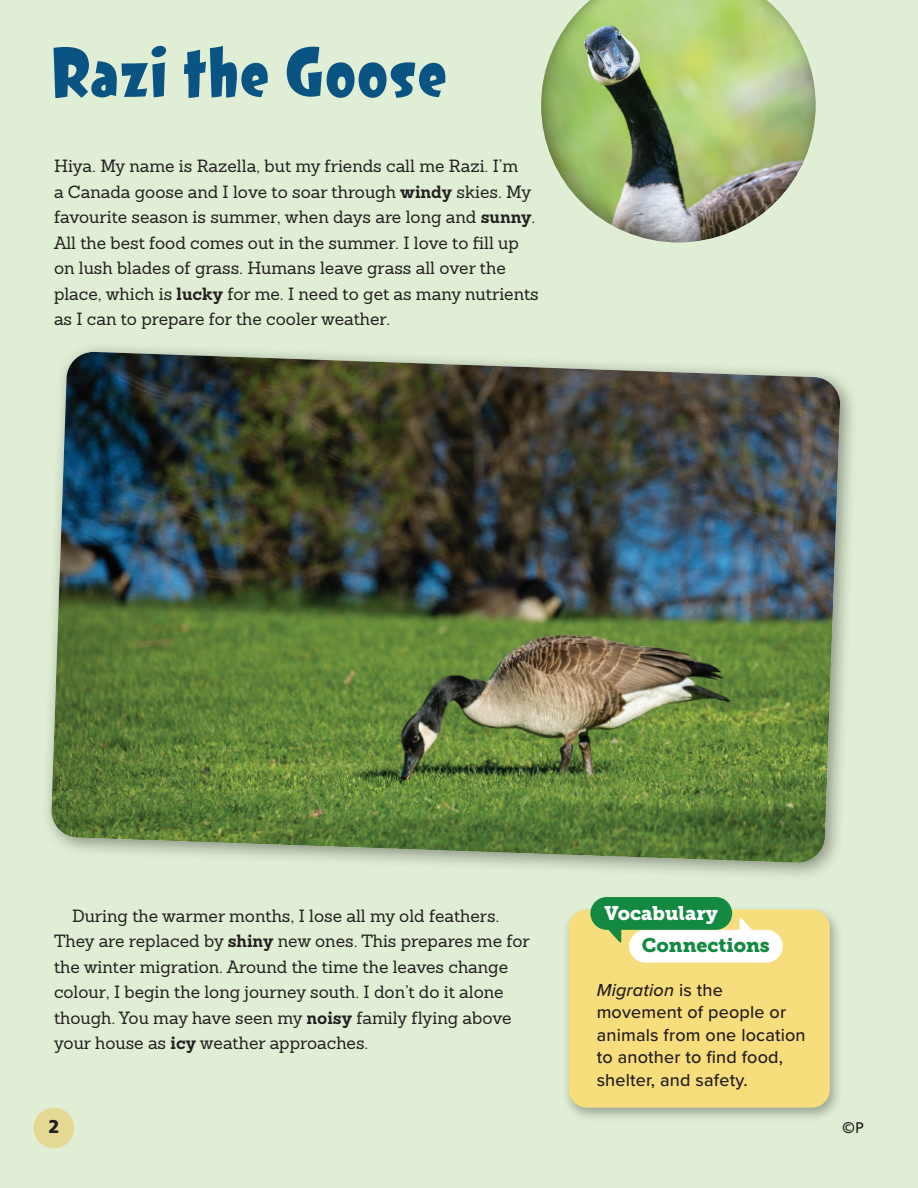
<style>
.page{position:relative;width:918px;height:1188px;background:#dfeed4}
.page>*{position:absolute;margin:0;border:0;box-sizing:border-box;transform-origin:0 0}
.head_1b{font:63px "Dreamland Pro";letter-spacing:.035em;color:#095483}
.sidebar_head{font:19.5px "Museo Slab 900";color:#148941}
.sidebar_head-2{font:19.5px "Museo Slab 900";color:#fff}
.margin_text{font:500 18px/22.5px "Proxima Nova";letter-spacing:.01em;color:#231f20}
.t1{font:900 18px "Heinemann Roman Special";color:#231f20}
.body_serif{font:17.25px/25.5px "Sanchez Slab";color:#231f20}
.body_serif_sub{font:17.25px/25.5px "Sanchez Slab";color:#231f20}
.t2{font:15px "Heinemann Roman Special Rm";color:#231f20}
.s1{font-weight:700}
.s2{font-style:italic}
</style>
<div class="page">
<div style="left:41px;top:341px;width:818px;height:541px;background:#231f20;opacity:.45"></div>
<img style="left:51px;top:352px;width:790px;height:511px">
<div style="left:541px;top:0;width:277px;height:243px;background:#231f20;opacity:.45"></div>
<div style="left:562px;top:905px;width:281px;height:218px;background:#231f20;opacity:.35"></div>
<div style="left:569px;top:910px;width:261px;height:198px;background:#f8dd7d;border-radius:18px"></div>
<div style="left:629px;top:930px;width:154px;height:33px;background:#fff;border-radius:16px"></div>
<svg style="left:740px;top:917px;width:14px;height:13px"></svg>
<div style="left:590px;top:897px;width:142px;height:33px;background:#148941;border-radius:16px"></div>
<svg style="left:607px;top:929px;width:14px;height:14px"></svg>
<div style="left:34px;top:1108px;width:40px;height:40px;background:#e5d892;border-radius:50%"></div>
<p class="head_1b" style="left:52px;top:35px;width:396px">Razi the Goose</p>
<p class="body_serif" style="left:54px;top:153px;width:486px">Hiya. My name is Razella, but my friends call me Razi. I’m<br>a Canada goose and I love to soar through <span class="s1">windy</span> skies. My favourite season is summer, when days are long and <span class="s1">sunny</span>.<br>All the best food comes out in the summer. I love to fill up on lush blades of grass. Humans leave grass all over the place, which is <span class="s1">lucky</span> for me. I need to get as many nutrients as I can to prepare for the cooler weather.</p>
<p class="body_serif_sub" style="left:54px;top:903px;width:477px;text-indent:18px">During the warmer months, I lose all my old feathers.<br>They are replaced by <span class="s1">shiny</span> new ones. This prepares me for the winter migration. Around the time the leaves change colour, I begin the long journey south. I don’t do it alone though. You may have seen my <span class="s1">noisy</span> family flying above your house as <span class="s1">icy</span> weather approaches.</p>
<p class="sidebar_head-2" style="left:605px;top:902px;width:115px">Vocabulary</p>
<p class="sidebar_head" style="left:642px;top:934px;width:129px">Connections</p>
<p class="margin_text" style="left:597px;top:978px;width:210px"><span class="s2">Migration</span> is the movement of people or animals from one location to another to find food, shelter, and safety.</p>
<p class="t1" style="left:49px;top:1116px;width:12px">2</p>
<p class="t2" style="left:842px;top:1119px;width:23px">©P</p>
</div>
